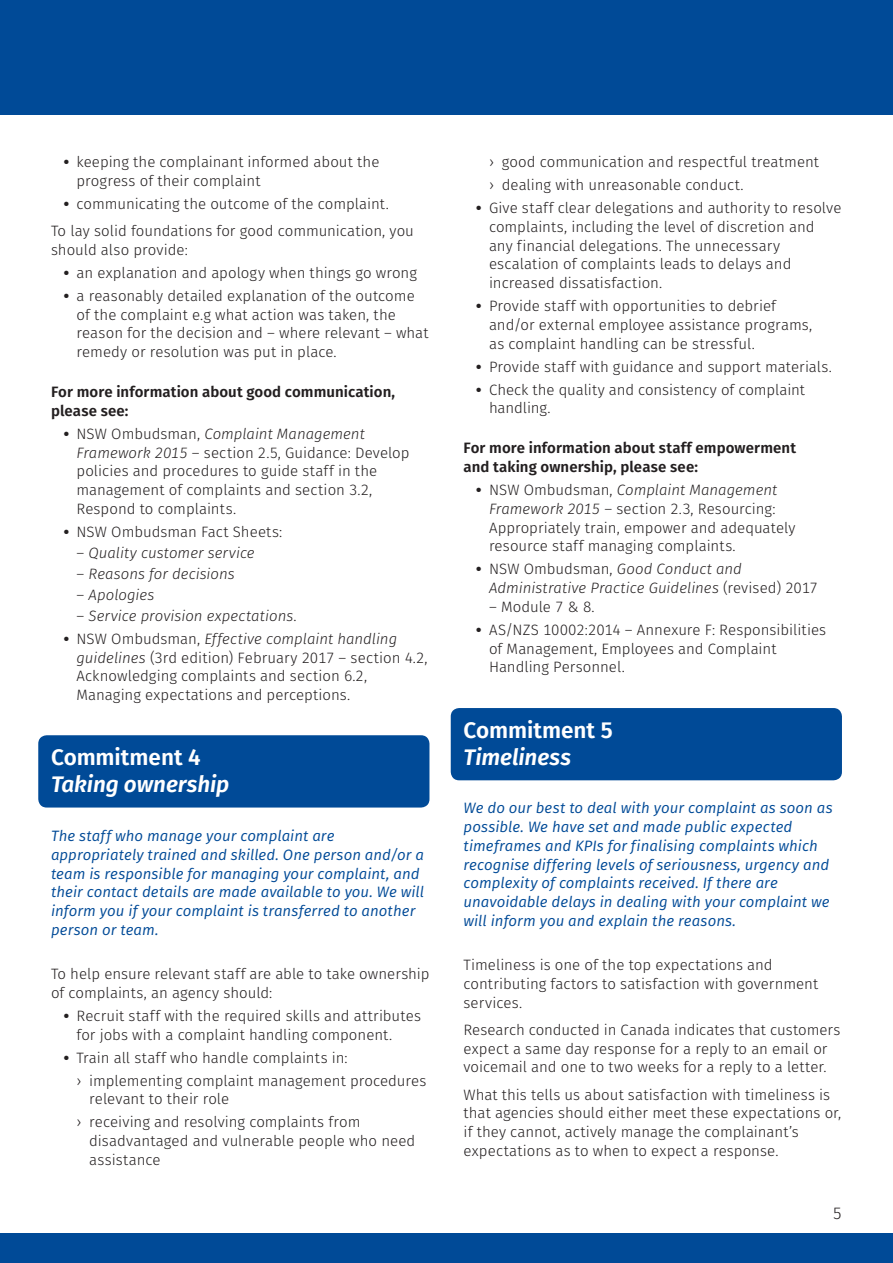
<style>
.page{position:relative;width:893px;height:1263px;background:#fff}
.page>*{position:absolute;margin:0;border:0;box-sizing:border-box;transform-origin:0 0}
.FS_GL_Heading_2{font:italic 600 22.5px/27px "Fira Sans";letter-spacing:-.005em;color:#fff}
.FS_GL_Heading_2-2{font:600 22.5px/27px "Fira Sans";letter-spacing:-.005em;color:#fff}
.t1{font:300 16.5px "Fira Sans";color:#231f20}
.FS_GL_Body_text{font:300 15px/18.8px "Fira Sans";color:#231f20}
.FS_GL_Body_text-2{font:italic 15px/18.8px "Fira Sans";letter-spacing:.005em;color:#004a97}
.t2{font:italic 300 15px/18.8px "Fira Sans";color:#231f20}
.more_info{font:600 15px/18.8px "Fira Sans";letter-spacing:.005em;color:#231f20}
.s1{font-weight:800}
.s2{font-style:italic}
.s3{font-style:normal}
.s4{font-weight:800;font-style:normal}
</style>
<div class="page">
<div style="left:0;top:0;width:893px;height:115px;background:#004a97"></div>
<div style="left:0;top:1233px;width:893px;height:30px;background:#004a97"></div>
<div style="left:38px;top:735px;width:391px;height:72px;background:#004a97;border-radius:9px"></div>
<div style="left:451px;top:708px;width:391px;height:72px;background:#004a97;border-radius:9px"></div>
<p class="FS_GL_Body_text" style="left:77px;top:152px;width:304px;text-indent:-13px"><span class="s1">•</span> keeping the complainant informed about the progress of their complaint</p>
<p class="FS_GL_Body_text" style="left:64px;top:194px;width:327px"><span class="s1">•</span> communicating the outcome of the complaint.</p>
<p class="FS_GL_Body_text" style="left:51px;top:221px;width:364px">To lay solid foundations for good communication, you should also provide:</p>
<p class="FS_GL_Body_text" style="left:64px;top:263px;width:355px"><span class="s1">•</span> an explanation and apology when things go wrong</p>
<p class="FS_GL_Body_text" style="left:77px;top:286px;width:353px;text-indent:-13px"><span class="s1">•</span> a reasonably detailed explanation of the outcome of the complaint e.g what action was taken, the reason for the decision and – where relevant – what remedy or resolution was put in place.</p>
<p class="more_info" style="left:51px;top:382px;width:346px">For more information about good communication, please see:</p>
<p class="FS_GL_Body_text" style="left:77px;top:424px;width:334px;text-indent:-13px"><span class="s1">•</span> NSW Ombudsman, <span class="s2">Complaint Management Framework 2015</span> – section 2.5, Guidance: Develop policies and procedures to guide staff in the management of complaints and section 3.2, Respond to complaints.</p>
<p class="FS_GL_Body_text" style="left:64px;top:522px;width:220px"><span class="s1">•</span> NSW Ombudsman Fact Sheets:</p>
<p class="t2" style="left:77px;top:543px;width:180px"><span class="s3">–</span> Quality customer service</p>
<p class="t2" style="left:77px;top:564px;width:160px"><span class="s3">–</span> Reasons for decisions</p>
<p class="t2" style="left:77px;top:585px;width:80px"><span class="s3">–</span> Apologies</p>
<p class="t2" style="left:77px;top:606px;width:222px"><span class="s3">–</span> Service provision expectations<span class="s3">.</span></p>
<p class="FS_GL_Body_text" style="left:77px;top:629px;width:353px;text-indent:-13px"><span class="s1">•</span> NSW Ombudsman, <span class="s2">Effective complaint handling guidelines</span> (3rd edition) February 2017 – section 4.2, Acknowledging complaints and section 6.2, Managing expectations and perceptions.</p>
<p class="FS_GL_Heading_2" style="left:51px;top:743px;width:180px"><span class="s3">Commitment 4<br></span>Taking ownership</p>
<p class="FS_GL_Body_text-2" style="left:51px;top:826px;width:375px">The staff who manage your complaint are appropriately trained and skilled. One person and/or a team is responsible for managing your complaint, and their contact details are made available to you. We will inform you if your complaint is transferred to another person or team.</p>
<p class="FS_GL_Body_text" style="left:51px;top:964px;width:380px">To help ensure relevant staff are able to take ownership of complaints, an agency should:</p>
<p class="FS_GL_Body_text" style="left:77px;top:1006px;width:346px;text-indent:-13px"><span class="s1">•</span> Recruit staff with the required skills and attributes for jobs with a complaint handling component.</p>
<p class="FS_GL_Body_text" style="left:64px;top:1048px;width:285px"><span class="s1">•</span> Train all staff who handle complaints in:</p>
<p class="FS_GL_Body_text" style="left:89px;top:1071px;width:339px;text-indent:-13px">› implementing complaint management procedures relevant to their role</p>
<p class="FS_GL_Body_text" style="left:89px;top:1112px;width:328px;text-indent:-13px">› receiving and resolving complaints from disadvantaged and vulnerable people who need assistance</p>
<p class="FS_GL_Body_text" style="left:489px;top:152px;width:331px">› good communication and respectful treatment</p>
<p class="FS_GL_Body_text" style="left:489px;top:175px;width:256px">› dealing with unreasonable conduct.</p>
<p class="FS_GL_Body_text" style="left:489px;top:198px;width:354px;text-indent:-13px"><span class="s1">•</span> Give staff clear delegations and authority to resolve complaints, including the level of discretion and any financial delegations. The unnecessary escalation of complaints leads to delays and increased dissatisfaction.</p>
<p class="FS_GL_Body_text" style="left:489px;top:296px;width:325px;text-indent:-13px"><span class="s1">•</span> Provide staff with opportunities to debrief and/or external employee assistance programs, as complaint handling can be stressful.</p>
<p class="FS_GL_Body_text" style="left:476px;top:357px;width:357px"><span class="s1">•</span> Provide staff with guidance and support materials.</p>
<p class="FS_GL_Body_text" style="left:489px;top:380px;width:318px;text-indent:-13px"><span class="s1">•</span> Check the quality and consistency of complaint handling.</p>
<p class="more_info" style="left:463px;top:438px;width:334px">For more information about staff empowerment and taking ownership, please see:</p>
<p class="FS_GL_Body_text" style="left:489px;top:480px;width:308px;text-indent:-13px"><span class="s1">•</span> NSW Ombudsman, <span class="s2">Complaint Management Framework 2015</span> – section 2.3, Resourcing:<br>Appropriately train, empower and adequately resource staff managing complaints.</p>
<p class="t2" style="left:489px;top:560px;width:331px;text-indent:-13px"><span class="s4">•</span> <span class="s3">NSW Ombudsman,</span> Good Conduct and<br>Administrative Practice Guidelines <span class="s3">(revised) 2017</span></p>
<p class="FS_GL_Body_text" style="left:489px;top:597px;width:107px">– Module 7 &amp; 8.</p>
<p class="FS_GL_Body_text" style="left:489px;top:620px;width:339px;text-indent:-13px"><span class="s1">•</span> AS/NZS 10002:2014 – Annexure F: Responsibilities of Management, Employees and Complaint<br>Handling Personnel.</p>
<p class="FS_GL_Heading_2-2" style="left:463px;top:715px;width:151px">Commitment 5<br><span class="s2">Timeliness</span></p>
<p class="FS_GL_Body_text-2" style="left:463px;top:798px;width:371px">We do our best to deal with your complaint as soon as possible. We have set and made public expected timeframes and KPIs for finalising complaints which recognise differing levels of seriousness, urgency and complexity of complaints received. If there are unavoidable delays in dealing with your complaint we will inform you and explain the reasons.</p>
<p class="FS_GL_Body_text" style="left:463px;top:955px;width:356px">Timeliness is one of the top expectations and contributing factors to satisfaction with government services.</p>
<p class="FS_GL_Body_text" style="left:463px;top:1020px;width:378px">Research conducted in Canada indicates that customers expect a same day response for a reply to an email or voicemail and one to two weeks for a reply to a letter.</p>
<p class="FS_GL_Body_text" style="left:463px;top:1085px;width:379px">What this tells us about satisfaction with timeliness is that agencies should either meet these expectations or, if they cannot, actively manage the complainant’s expectations as to when to expect a response.</p>
<p class="t1" style="left:833px;top:1201px;width:11px">5</p>
</div>
